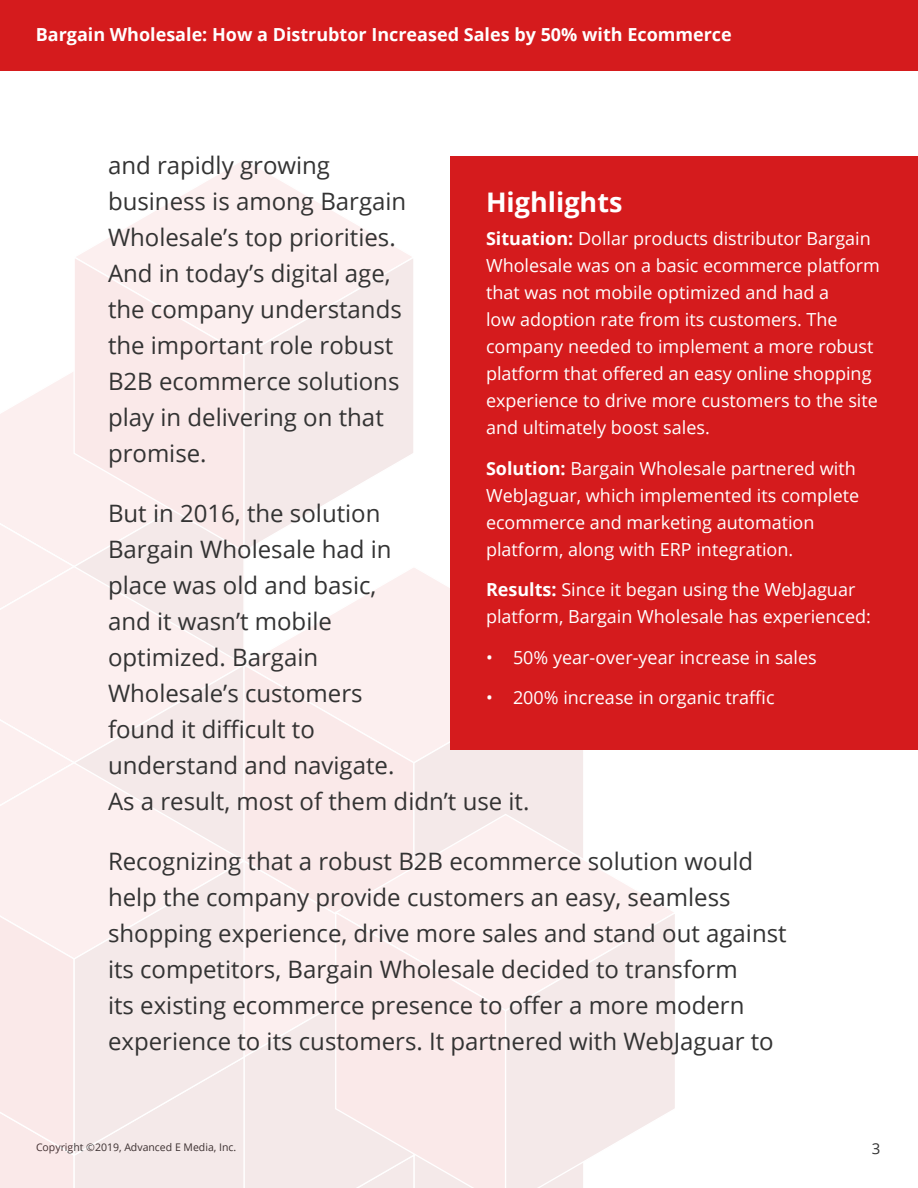
<style>
.page{position:relative;width:918px;height:1188px;background:#fff}
.page>*{position:absolute;margin:0;border:0;box-sizing:border-box;transform-origin:0 0}
.t1{font:700 27px "Open Sans";color:#fff}
.t2{font:24px/36px "Open Sans";color:#333}
.t3{font:18px/27px "Open Sans";color:#fff}
.t4{font:700 18px "Open Sans";color:#fff}
.t5{font:15px "Open Sans";color:#333}
.t6{font:10.5px "Open Sans";color:#333}
.s1{font-weight:700}
</style>
<div class="page">
<div style="left:0;top:0;width:918px;height:70px;background:#d51b1d"></div>
<svg style="left:0;top:373px;width:72px;height:94px"></svg>
<svg style="left:80px;top:160px;width:328px;height:95px"></svg>
<div style="left:72px;top:255px;width:171px;height:212px;background:#fae9e9"></div>
<div style="left:243px;top:255px;width:170px;height:212px;background:#f4e9e9"></div>
<svg style="left:586px;top:862px;width:84px;height:49px"></svg>
<svg style="left:586px;top:911px;width:89px;height:248px"></svg>
<svg style="left:0;top:467px;width:586px;height:721px"></svg>
<div style="left:73px;top:859px;width:173px;height:298px;background:#f4e9e9"></div>
<div style="left:450px;top:156px;width:468px;height:594px;background:#d51b1d"></div>
<p class="t4" style="left:36px;top:22px;width:698px">Bargain Wholesale: How a Distrubtor Increased Sales by 50% with Ecommerce</p>
<p class="t2" style="left:108px;top:146px;width:300px">and rapidly growing business is among Bargain<br>Wholesale’s top priorities.<br>And in today’s digital age, the company understands the important role robust<br>B2B ecommerce solutions play in delivering on that promise.</p>
<p class="t2" style="left:108px;top:494px;width:423px">But in 2016, the solution<br>Bargain Wholesale had in<br>place was old and basic,<br>and it wasn’t mobile<br>optimized. Bargain<br>Wholesale’s customers<br>found it difficult to<br>understand and navigate.<br>As a result, most of them didn’t use it.</p>
<p class="t2" style="left:108px;top:842px;width:680px">Recognizing that a robust B2B ecommerce solution would help the company provide customers an easy, seamless shopping experience, drive more sales and stand out against its competitors, Bargain Wholesale decided to transform<br>its existing ecommerce presence to offer a more modern experience to its customers. It partnered with WebJaguar to</p>
<p class="t1" style="left:486px;top:183px;width:138px">Highlights</p>
<p class="t3" style="left:486px;top:225px;width:395px"><span class="s1">Situation:</span> Dollar products distributor Bargain Wholesale was on a basic ecommerce platform that was not mobile optimized and had a<br>low adoption rate from its customers. The company needed to implement a more robust platform that offered an easy online shopping experience to drive more customers to the site and ultimately boost sales.</p>
<p class="t3" style="left:486px;top:454px;width:375px"><span class="s1">Solution:</span> Bargain Wholesale partnered with WebJaguar, which implemented its complete ecommerce and marketing automation platform, along with ERP integration.</p>
<p class="t3" style="left:486px;top:576px;width:386px"><span class="s1">Results:</span> Since it began using the WebJaguar platform, Bargain Wholesale has experienced:</p>
<p class="t3" style="left:486px;top:643px;width:332px">• 50% year-over-year increase in sales</p>
<p class="t3" style="left:486px;top:684px;width:290px">• 200% increase in organic traffic</p>
<p class="t6" style="left:36px;top:1140px;width:202px">Copyright ©2019, Advanced E Media, Inc.</p>
<p class="t5" style="left:872px;top:1139px;width:10px">3</p>
</div>
